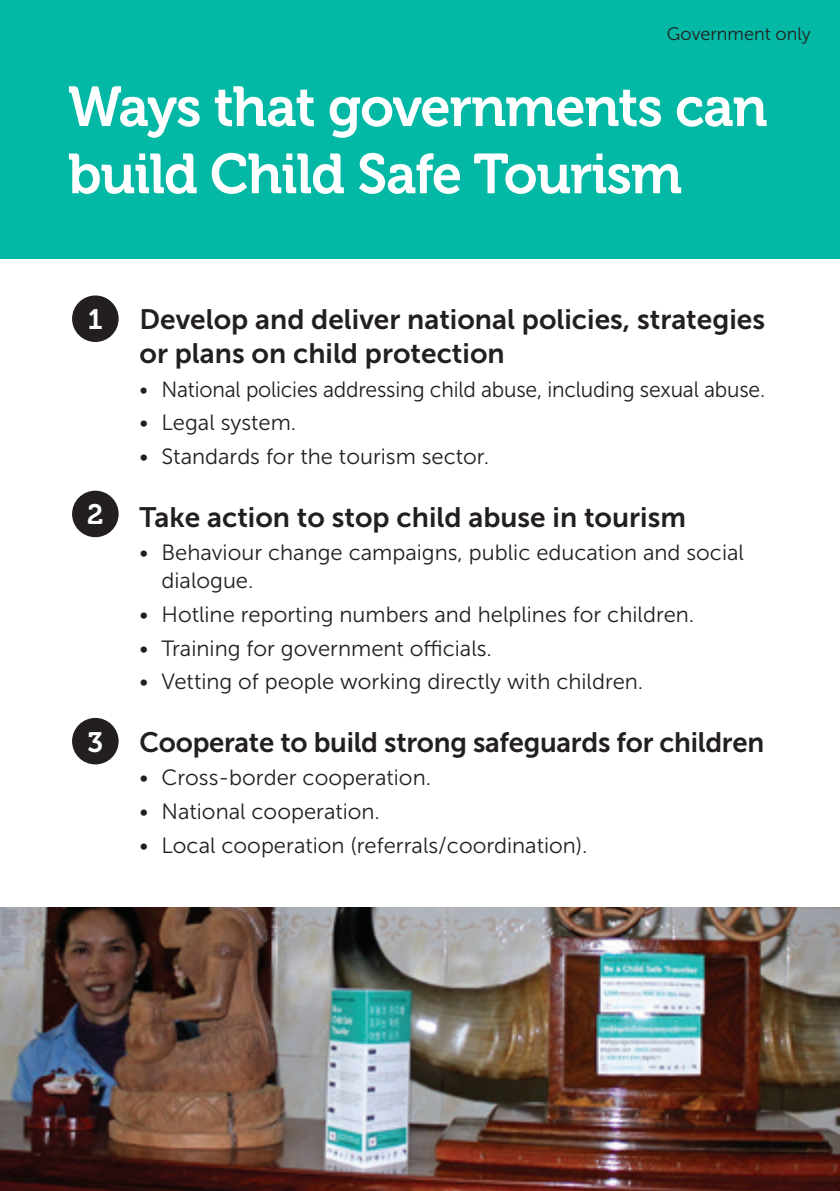
<style>
.page{position:relative;width:840px;height:1191px;background:#fff}
.page>*{position:absolute;margin:0;border:0;box-sizing:border-box;transform-origin:0 0}
.t1{font:56px/67.2px "Museo 700";letter-spacing:-.02em;color:#fff}
.t2{font:28px/34px "Museo Sans 700";color:#231f20}
.t3{font:28px "Museo 700";color:#fff}
.t4{font:22px/28px "Museo Sans 300";color:#231f20}
.t5{font:22px "Museo Sans 300";color:#231f20;scale:.96 1}
.t6{font:18px "Museo Sans 300";color:#231f20}
</style>
<div class="page">
<div style="left:0;top:0;width:839px;height:258px;background:#03b8a4"></div>
<div style="left:72px;top:295px;width:47px;height:47px;background:#231f20;border-radius:50%"></div>
<div style="left:72px;top:491px;width:47px;height:46px;background:#231f20;border-radius:50%"></div>
<div style="left:72px;top:718px;width:47px;height:46px;background:#231f20;border-radius:50%"></div>
<img style="left:0;top:907px;width:839px;height:284px">
<p class="t6" style="left:666px;top:24px;width:145px">Government only</p>
<h1 class="t1" style="left:68px;top:74px;width:700px">Ways that governments can build Child Safe Tourism</h1>
<p class="t3" style="left:88px;top:304px;width:16px">1</p>
<p class="t3" style="left:87px;top:499px;width:18px">2</p>
<p class="t3" style="left:87px;top:726px;width:17px">3</p>
<p class="t2" style="left:139px;top:302px;width:626px">Develop and deliver national policies, strategies or plans on child protection</p>
<p class="t5" style="left:139px;top:377px;width:653px">• National policies addressing child abuse, including sexual abuse.</p>
<p class="t4" style="left:139px;top:409px;width:158px">• Legal system.</p>
<p class="t4" style="left:139px;top:443px;width:351px">• Standards for the tourism sector.</p>
<p class="t2" style="left:139px;top:500px;width:547px">Take action to stop child abuse in tourism</p>
<p class="t4" style="left:161px;top:539px;width:583px;text-indent:-22px">• Behaviour change campaigns, public education and social dialogue.</p>
<p class="t4" style="left:139px;top:600px;width:556px">• Hotline reporting numbers and helplines for children.</p>
<p class="t4" style="left:139px;top:634px;width:354px">• Training for government officials.</p>
<p class="t4" style="left:139px;top:668px;width:505px">• Vetting of people working directly with children.</p>
<p class="t2" style="left:139px;top:725px;width:626px">Cooperate to build strong safeguards for children</p>
<p class="t4" style="left:139px;top:764px;width:293px">• Cross-border cooperation.</p>
<p class="t4" style="left:139px;top:797px;width:242px">• National cooperation.</p>
<p class="t4" style="left:139px;top:831px;width:449px">• Local cooperation (referrals/coordination).</p>
</div>
